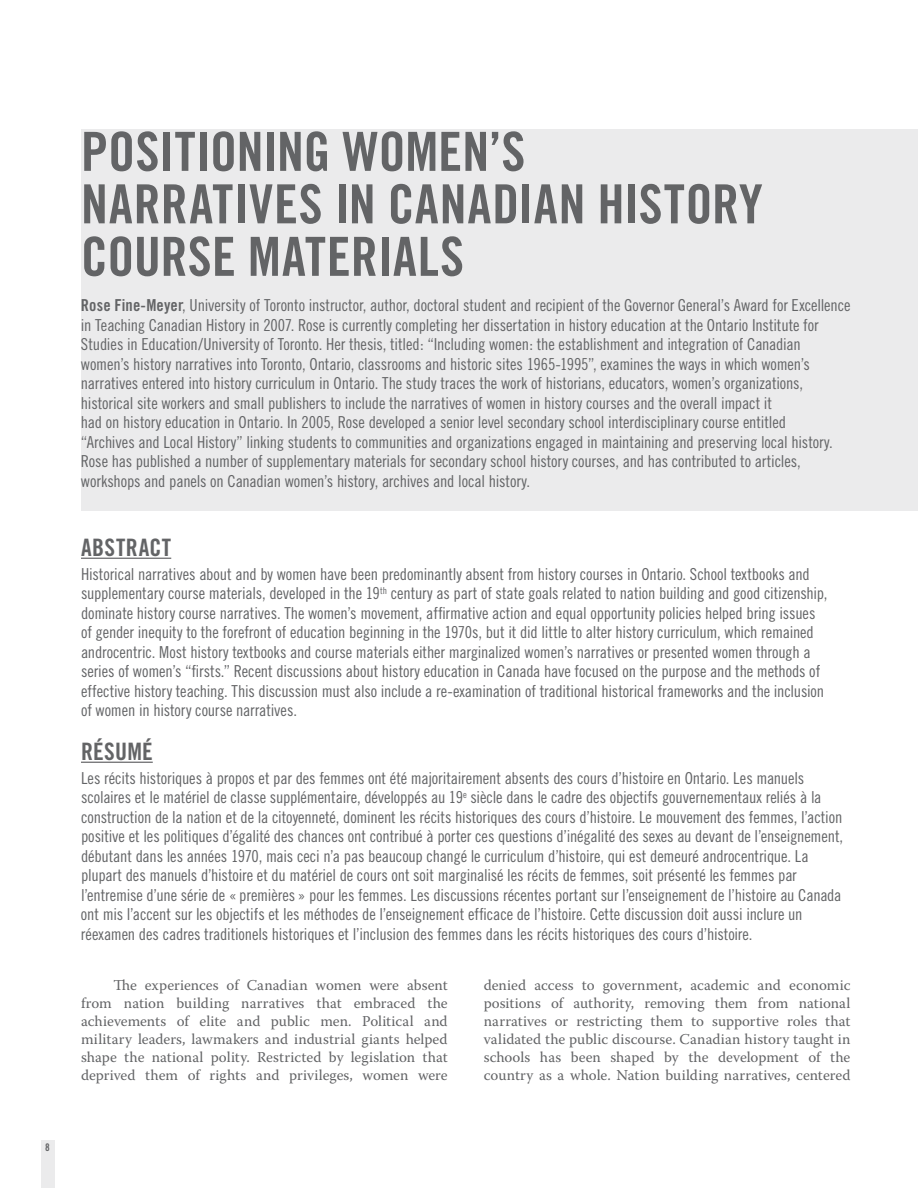
<style>
.page{position:relative;width:918px;height:1188px;background:#fff}
.page>*{position:absolute;margin:0;border:0;box-sizing:border-box;transform-origin:0 0}
.t1{font:54px/52.5px "Trade Gothic Bold Cond Twenty";letter-spacing:.005em;color:#636466}
.t2{font:24px "Trade Gothic Bold Cond Twenty";letter-spacing:.02em;color:#636466}
.t3{font:16.5px/19.5px "Trade Gothic Cond Eighteen";letter-spacing:-.01em;color:#636466}
.t4{font:15px/18px "Warnock Pro";color:#636466;text-align:justify}
.t5{font:10.5px "Trade Gothic Bold Cond Twenty";color:#636466}
.s1{font-family:"Trade Gothic Bold Cond Twenty"}
</style>
<div class="page">
<div style="left:41px;top:1140px;width:13px;height:48px;background:#ebebec"></div>
<div style="left:81px;top:130px;width:837px;height:381px;background:#ebebec"></div>
<hr style="left:81px;top:558px;width:90px;height:1px;background:#636466">
<hr style="left:81px;top:762px;width:72px;height:1px;background:#636466">
<p class="t5" style="left:45px;top:1141px;width:6px">8</p>
<h1 class="t1" style="left:81px;top:125px;width:683px">POSITIONING WOMEN’S<br>NARRATIVES IN CANADIAN HISTORY<br>COURSE MATERIALS</h1>
<p class="t3" style="left:81px;top:296px;width:771px"><span class="s1">ROSE FINE-MEYER</span>, University of Toronto instructor, author, doctoral student and recipient of the Governor General’s Award for Excellence in Teaching Canadian History in 2007. Rose is currently completing her dissertation in history education at the Ontario Institute for Studies in Education/University of Toronto. Her thesis, titled: “Including women: the establishment and integration of Canadian women’s history narratives into Toronto, Ontario, classrooms and historic sites 1965-1995”, examines the ways in which women’s narratives entered into history curriculum in Ontario. The study traces the work of historians, educators, women’s organizations, historical site workers and small publishers to include the narratives of women in history courses and the overall impact it<br>had on history education in Ontario. In 2005, Rose developed a senior level secondary school interdisciplinary course entitled<br>“Archives and Local History” linking students to communities and organizations engaged in maintaining and preserving local history.<br>Rose has published a number of supplementary materials for secondary school history courses, and has contributed to articles, workshops and panels on Canadian women’s history, archives and local history.</p>
<h2 class="t2" style="left:81px;top:533px;width:92px">ABSTRACT</h2>
<p class="t3" style="left:81px;top:564px;width:748px">Historical narratives about and by women have been predominantly absent from history courses in Ontario. School textbooks and supplementary course materials, developed in the 19<sup>th</sup> century as part of state goals related to nation building and good citizenship, dominate history course narratives. The women’s movement, affirmative action and equal opportunity policies helped bring issues of gender inequity to the forefront of education beginning in the 1970s, but it did little to alter history curriculum, which remained androcentric. Most history textbooks and course materials either marginalized women’s narratives or presented women through a series of women’s “firsts.” Recent discussions about history education in Canada have focused on the purpose and the methods of effective history teaching. This discussion must also include a re-examination of traditional historical frameworks and the inclusion of women in history course narratives.</p>
<h2 class="t2" style="left:81px;top:737px;width:73px">RÉSUMÉ</h2>
<p class="t3" style="left:81px;top:768px;width:764px">Les récits historiques à propos et par des femmes ont été majoritairement absents des cours d’histoire en Ontario. Les manuels scolaires et le matériel de classe supplémentaire, développés au 19<sup>e</sup> siècle dans le cadre des objectifs gouvernementaux reliés à la construction de la nation et de la citoyenneté, dominent les récits historiques des cours d’histoire. Le mouvement des femmes, l’action positive et les politiques d’égalité des chances ont contribué à porter ces questions d’inégalité des sexes au devant de l’enseignement, débutant dans les années 1970, mais ceci n’a pas beaucoup changé le curriculum d’histoire, qui est demeuré androcentrique. La plupart des manuels d’histoire et du matériel de cours ont soit marginalisé les récits de femmes, soit présenté les femmes par l’entremise d’une série de « premières » pour les femmes. Les discussions récentes portant sur l’enseignement de l’histoire au Canada ont mis l’accent sur les objectifs et les méthodes de l’enseignement efficace de l’histoire. Cette discussion doit aussi inclure un réexamen des cadres traditionels historiques et l’inclusion des femmes dans les récits historiques des cours d’histoire.</p>
<p class="t4" style="left:81px;top:976px;width:368px;text-indent:32px">The experiences of Canadian women were absent from nation building narratives that embraced the achievements of elite and public men. Political and military leaders, lawmakers and industrial giants helped shape the national polity. Restricted by legislation that deprived them of rights and privileges, women were</p>
<p class="t4" style="left:484px;top:976px;width:368px">denied access to government, academic and economic positions of authority, removing them from national narratives or restricting them to supportive roles that validated the public discourse. Canadian history taught in schools has been shaped by the development of the country as a whole. Nation building narratives, centered</p>
</div>
